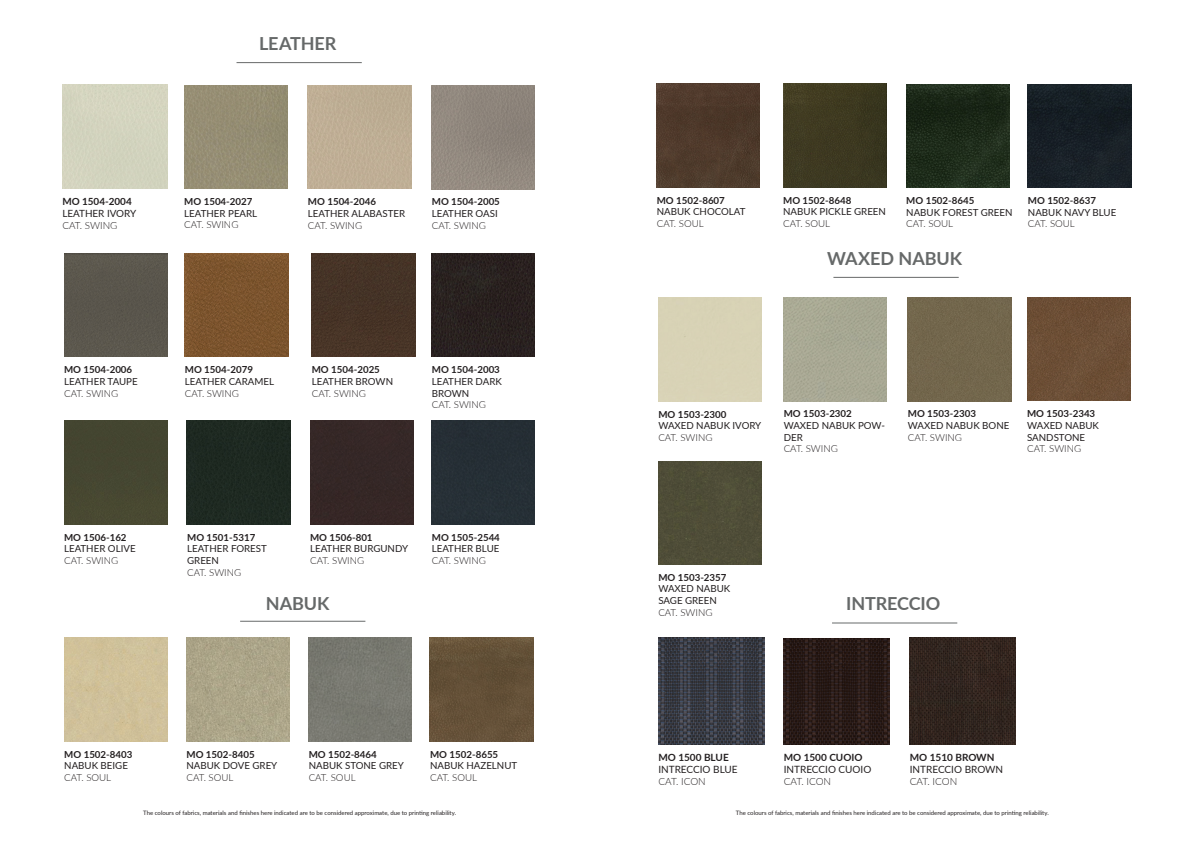
<style>
.page{position:relative;width:1191px;height:842px;background:#fff}
.page>*{position:absolute;margin:0;border:0;box-sizing:border-box;transform-origin:0 0}
.t1{font:700 18px "Lato";letter-spacing:-.005em;color:#666969}
.t2{font:10px/12px "Lato";color:#231f20}
.t3{font:9.9px/11.9px "Lato";color:#231f20}
.t4{font:9.7px/11.7px "Lato";color:#231f20}
.t5{font:700 9.7px/11.7px "Lato";color:#231f20}
.t6{font:6px "Lato";color:#231f20}
.s1{font-weight:700}
.s2{font-weight:300}
.s3{font-weight:400}
</style>
<div class="page">
<div style="left:64px;top:638px;width:103px;height:103px;background:#d0c19b"></div>
<img style="left:430px;top:638px;width:103px;height:103px">
<div style="left:308px;top:638px;width:104px;height:103px;background:#787970"></div>
<img style="left:186px;top:638px;width:104px;height:103px">
<div style="left:187px;top:421px;width:103px;height:103px;background:#1e2921"></div>
<img style="left:431px;top:253px;width:104px;height:104px">
<div style="left:431px;top:421px;width:104px;height:103px;background:#262f35"></div>
<img style="left:185px;top:253px;width:103px;height:104px">
<div style="left:64px;top:253px;width:103px;height:104px;background:#5b564d"></div>
<div style="left:64px;top:421px;width:103px;height:103px;background:#454631"></div>
<div style="left:310px;top:421px;width:103px;height:103px;background:#352726"></div>
<div style="left:312px;top:253px;width:103px;height:104px;background:#463426"></div>
<div style="left:184px;top:85px;width:103px;height:104px;background:#958d73"></div>
<img style="left:431px;top:86px;width:104px;height:103px">
<div style="left:308px;top:85px;width:103px;height:104px;background:#beae94"></div>
<div style="left:783px;top:84px;width:103px;height:103px;background:#3d3921"></div>
<img style="left:906px;top:84px;width:103px;height:103px">
<div style="left:1027px;top:84px;width:104px;height:103px;background:#182026"></div>
<div style="left:656px;top:84px;width:104px;height:103px;background:#4f3a2b"></div>
<hr style="left:236px;top:62px;width:126px;height:1px;background:#676a6a">
<hr style="left:240px;top:621px;width:125px;height:1px;background:#676a6a">
<img style="left:658px;top:638px;width:106px;height:106px">
<img style="left:783px;top:638px;width:107px;height:106px">
<img style="left:909px;top:638px;width:107px;height:106px">
<hr style="left:833px;top:277px;width:125px;height:1px;background:#676a6a">
<div style="left:658px;top:461px;width:103px;height:103px;background:#4f4d38"></div>
<div style="left:1027px;top:298px;width:103px;height:103px;background:#6c4e36"></div>
<div style="left:907px;top:298px;width:104px;height:103px;background:#73664c"></div>
<div style="left:783px;top:298px;width:104px;height:103px;background:#a8a894"></div>
<hr style="left:832px;top:623px;width:125px;height:1px;background:#676a6a">
<p class="t1" style="left:259px;top:30px;width:79px">LEATHER</p>
<p class="t3" style="left:62px;top:195px;width:75px"><span class="s1">MO 1504-2004<br></span>LEATHER IVORY<br><span class="s2">CAT. SWING</span></p>
<p class="t4" style="left:184px;top:195px;width:74px"><span class="s1">MO 1504-2027<br></span>LEATHER PEARL<br><span class="s2">CAT. SWING</span></p>
<p class="t5" style="left:432px;top:196px;width:70px">MO 1504-2005<br><span class="s3">LEATHER OASI<br></span><span class="s2">CAT. SWING</span></p>
<p class="t4" style="left:308px;top:196px;width:99px"><span class="s1">MO 1504-2046<br></span>LEATHER ALABASTER<br><span class="s2">CAT. SWING</span></p>
<p class="t4" style="left:64px;top:363px;width:75px"><span class="s1">MO 1504-2006<br></span>LEATHER TAUPE<br><span class="s2">CAT. SWING</span></p>
<p class="t4" style="left:185px;top:363px;width:91px"><span class="s1">MO 1504-2079<br></span>LEATHER CARAMEL<br><span class="s2">CAT. SWING</span></p>
<p class="t4" style="left:312px;top:363px;width:83px"><span class="s1">MO 1504-2025<br></span>LEATHER BROWN<br><span class="s2">CAT. SWING</span></p>
<p class="t4" style="left:432px;top:363px;width:72px"><span class="s1">MO 1504-2003<br></span>LEATHER DARK<br>BROWN<br><span class="s2">CAT. SWING</span></p>
<p class="t4" style="left:64px;top:531px;width:73px"><span class="s1">MO 1506-162<br></span>LEATHER OLIVE<br><span class="s2">CAT. SWING</span></p>
<p class="t4" style="left:310px;top:531px;width:100px"><span class="s1">MO 1506-801<br></span>LEATHER BURGUNDY<br><span class="s2">CAT. SWING</span></p>
<p class="t4" style="left:187px;top:531px;width:81px"><span class="s1">MO 1501-5317<br></span>LEATHER FOREST<br>GREEN<br><span class="s2">CAT. SWING</span></p>
<p class="t1" style="left:266px;top:590px;width:65px">NABUK</p>
<p class="t5" style="left:432px;top:531px;width:70px;text-align:justify">MO 1505-2544<br><span class="s3">LEATHER BLUE </span><span class="s2">CAT. SWING</span></p>
<p class="t5" style="left:64px;top:748px;width:70px">MO 1502-8403<br><span class="s3">NABUK BEIGE<br></span><span class="s2">CAT. SOUL</span></p>
<p class="t4" style="left:430px;top:748px;width:89px"><span class="s1">MO 1502-8655<br></span>NABUK HAZELNUT<br><span class="s2">CAT. SOUL</span></p>
<p class="t4" style="left:186px;top:748px;width:92px"><span class="s1">MO 1502-8405<br></span>NABUK DOVE GREY<br><span class="s2">CAT. SOUL</span></p>
<p class="t4" style="left:309px;top:748px;width:97px"><span class="s1">MO 1502-8464<br></span>NABUK STONE GREY<br><span class="s2">CAT. SOUL</span></p>
<p class="t6" style="left:143px;top:809px;width:314px">The colours of fabrics, materials and finishes here indicated are to be considered approximate, due to printing reliability.</p>
<p class="t4" style="left:657px;top:194px;width:90px"><span class="s1">MO 1502-8607<br></span>NABUK CHOCOLAT<br><span class="s2">CAT. SOUL</span></p>
<p class="t4" style="left:783px;top:194px;width:104px"><span class="s1">MO 1502-8648<br></span>NABUK PICKLE GREEN<br><span class="s2">CAT. SOUL</span></p>
<p class="t4" style="left:906px;top:194px;width:108px"><span class="s1">MO 1502-8645<br></span>NABUK FOREST GREEN<br><span class="s2">CAT. SOUL</span></p>
<p class="t4" style="left:1028px;top:194px;width:90px"><span class="s1">MO 1502-8637<br></span>NABUK NAVY BLUE<br><span class="s2">CAT. SOUL</span></p>
<p class="t1" style="left:827px;top:245px;width:137px">WAXED NABUK</p>
<p class="t4" style="left:783px;top:407px;width:103px"><span class="s1">MO 1503-2302<br></span>WAXED NABUK POW-<br>DER<br><span class="s2">CAT. SWING</span></p>
<p class="t4" style="left:908px;top:407px;width:103px"><span class="s1">MO 1503-2303<br></span>WAXED NABUK BONE<br><span class="s2">CAT. SWING</span></p>
<p class="t4" style="left:658px;top:408px;width:104px"><span class="s1">MO 1503-2300<br></span>WAXED NABUK IVORY<br><span class="s2">CAT. SWING</span></p>
<p class="t4" style="left:1027px;top:408px;width:73px"><span class="s1">MO 1503-2343<br></span>WAXED NABUK<br>SANDSTONE<br><span class="s2">CAT. SWING</span></p>
<p class="t4" style="left:658px;top:571px;width:73px"><span class="s1">MO 1503-2357<br></span>WAXED NABUK<br>SAGE GREEN<br><span class="s2">CAT. SWING</span></p>
<p class="t1" style="left:846px;top:590px;width:96px">INTRECCIO</p>
<p class="t2" style="left:658px;top:751px;width:81px"><span class="s1">MO 1500 BLUE<br></span>INTRECCIO BLUE<br><span class="s2">CAT. ICON</span></p>
<p class="t2" style="left:783px;top:751px;width:89px"><span class="s1">MO 1500 CUOIO<br></span>INTRECCIO CUOIO<br><span class="s2">CAT. ICON</span></p>
<p class="t2" style="left:909px;top:751px;width:95px"><span class="s1">MO 1510 BROWN<br></span>INTRECCIO BROWN<br><span class="s2">CAT. ICON</span></p>
<p class="t6" style="left:736px;top:809px;width:314px">The colours of fabrics, materials and finishes here indicated are to be considered approximate, due to printing reliability.</p>
</div>
